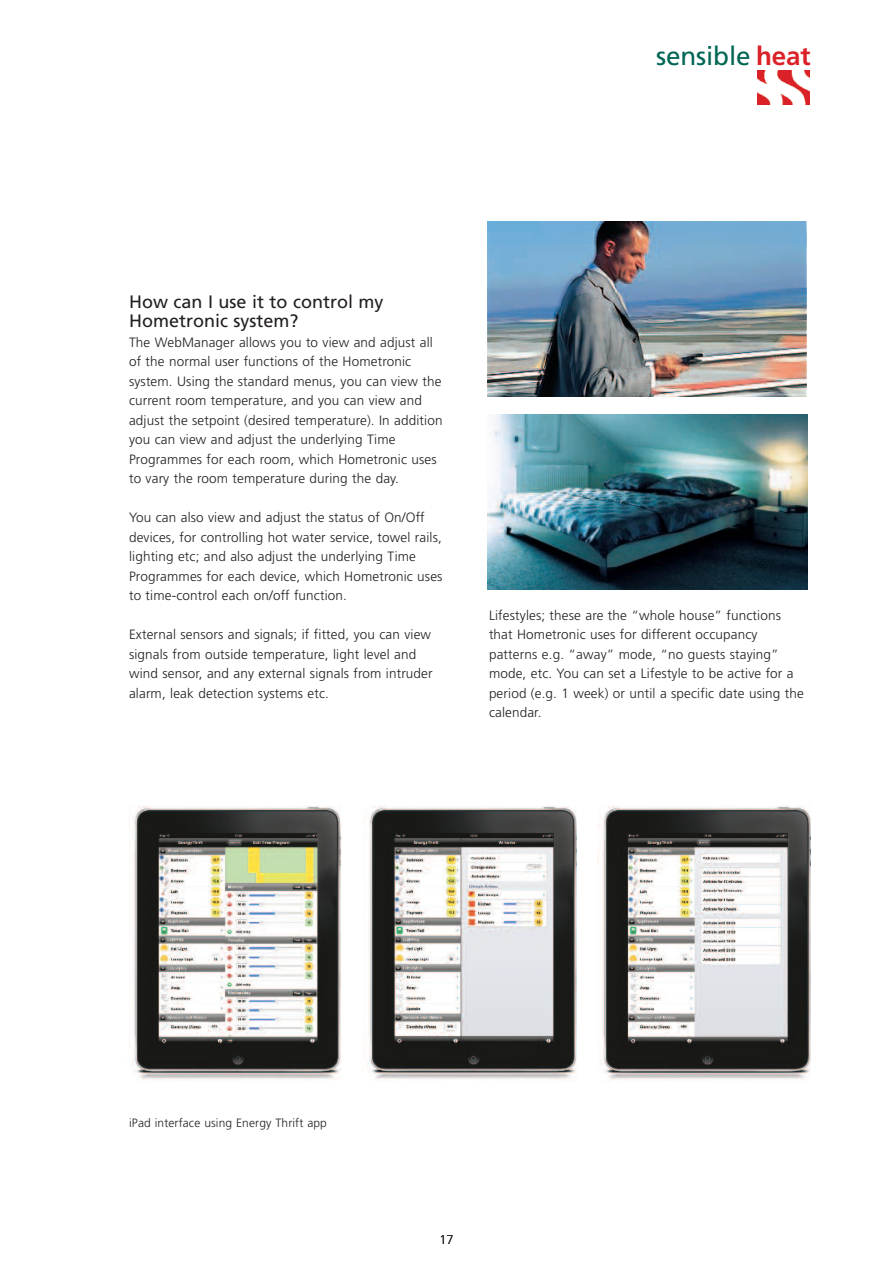
<style>
.page{position:relative;width:893px;height:1263px;background:#fff}
.page>*{position:absolute;margin:0;border:0;box-sizing:border-box;transform-origin:0 0}
.t1{font:25.95px "Frutiger";letter-spacing:-.005em;color:#006654}
.t2{font:18px/19.5px "Frutiger";color:#231f20}
.t3{font:300 13.5px/19.5px "Frutiger";letter-spacing:.01em;color:#231f20}
.t4{font:300 12.75px "Frutiger";color:#231f20}
.t5{font:300 12px "Frutiger";letter-spacing:.01em;color:#231f20}
.s1{font-weight:700;color:#db2128}
</style>
<div class="page">
<img style="left:757px;top:70px;width:53px;height:35px">
<img style="left:131px;top:806px;width:210px;height:274px">
<img style="left:364px;top:806px;width:213px;height:275px">
<img style="left:598px;top:806px;width:213px;height:276px">
<img style="left:488px;top:221px;width:318px;height:176px">
<img style="left:488px;top:414px;width:320px;height:176px">
<h1 class="t1" style="left:656px;top:46px;width:156px">sensible <span class="s1">heat</span></h1>
<h2 class="t2" style="left:129px;top:293px;width:256px">How can I use it to control my<br>Hometronic system?</h2>
<p class="t3" style="left:129px;top:333px;width:315px">The WebManager allows you to view and adjust all of the normal user functions of the Hometronic system. Using the standard menus, you can view the current room temperature, and you can view and adjust the setpoint (desired temperature). In addition you can view and adjust the underlying Time Programmes for each room, which Hometronic uses to vary the room temperature during the day.</p>
<p class="t3" style="left:129px;top:509px;width:315px">You can also view and adjust the status of On/Off devices, for controlling hot water service, towel rails, lighting etc; and also adjust the underlying Time Programmes for each device, which Hometronic uses to time-control each on/off function.</p>
<p class="t3" style="left:129px;top:626px;width:305px">External sensors and signals; if fitted, you can view signals from outside temperature, light level and wind sensor, and any external signals from intruder alarm, leak detection systems etc.</p>
<p class="t3" style="left:489px;top:606px;width:316px">Lifestyles; these are the “whole house” functions that Hometronic uses for different occupancy patterns e.g. “away” mode, “no guests staying” mode, etc. You can set a Lifestyle to be active for a period (e.g. 1 week) or until a specific date using the calendar.</p>
<p class="t5" style="left:129px;top:1118px;width:199px">iPad interface using Energy Thrift app</p>
<p class="t4" style="left:439px;top:1234px;width:16px">17</p>
</div>
